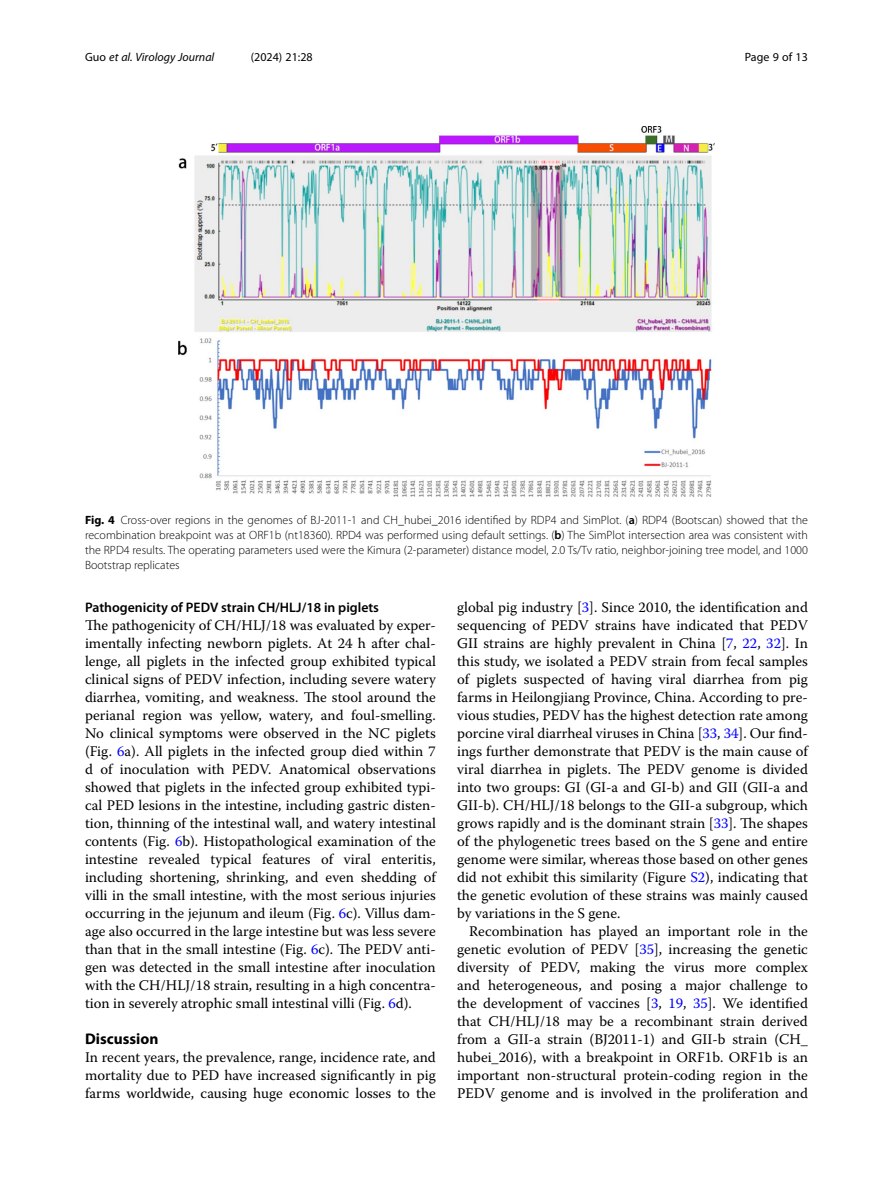
<style>
.page{position:relative;width:893px;height:1191px;background:#fff}
.page>*{position:absolute;margin:0;border:0;box-sizing:border-box;transform-origin:0 0}
.Head_1{font:700 15.45px "Myriad Pro";color:#000}
.Body_Text{font:14.7px/18px "Warnock Pro";color:#000;text-align:justify}
.Body_Text_Indent{font:14.7px/18px "Warnock Pro";color:#000;text-align:justify}
.Head_2{font:600 13.8px "Myriad Pro";color:#000}
.Figure_Caption{font:300 12px/15px "Myriad Pro";color:#000;text-align:justify}
.t1{font:italic 12px "Myriad Pro";color:#000}
.t2{font:12px "Myriad Pro";color:#000}
.s1{font-style:normal}
.s2{font-weight:700}
.s3{font-weight:600}
.s4{color:#00f}
</style>
<div class="page">
<img style="left:178px;top:126px;width:536px;height:371px">
<p class="t1" style="left:85px;top:50px;width:131px"><span class="s1">Guo</span> et al. Virology Journal</p>
<p class="t2" style="left:251px;top:50px;width:63px">(2024) 21:28</p>
<p class="t2" style="left:745px;top:50px;width:65px">Page 9 of 13</p>
<p class="Figure_Caption" style="left:85px;top:513px;width:724px"><span class="s2">Fig. 4</span> Cross-over regions in the genomes of BJ-2011-1 and CH_hubei_2016 identified by RDP4 and SimPlot. (<span class="s3">a</span>) RDP4 (Bootscan) showed that the recombination breakpoint was at ORF1b (nt18360). RPD4 was performed using default settings. (<span class="s3">b</span>) The SimPlot intersection area was consistent with the RPD4 results. The operating parameters used were the Kimura (2-parameter) distance model, 2.0 Ts/Tv ratio, neighbor-joining tree model, and 1000<br>Bootstrap replicates</p>
<p class="Head_2" style="left:85px;top:599px;width:295px">Pathogenicity of PEDV strain CH/HLJ/18 in piglets</p>
<p class="Body_Text" style="left:85px;top:616px;width:352px">The pathogenicity of CH/HLJ/18 was evaluated by exper&shy;imentally infecting newborn piglets. At 24 h after chal&shy;lenge, all piglets in the infected group exhibited typical clinical signs of PEDV infection, including severe watery diarrhea, vomiting, and weakness. The stool around the perianal region was yellow, watery, and foul-smelling.<br>No clinical symptoms were observed in the NC piglets (Fig. <span class="s4">6</span>a). All piglets in the infected group died within 7 d of inoculation with PEDV. Anatomical observations showed that piglets in the infected group exhibited typi&shy;cal PED lesions in the intestine, including gastric disten&shy;tion, thinning of the intestinal wall, and watery intestinal contents (Fig. <span class="s4">6</span>b). Histopathological examination of the intestine revealed typical features of viral enteritis, including shortening, shrinking, and even shedding of villi in the small intestine, with the most serious injuries occurring in the jejunum and ileum (Fig. <span class="s4">6</span>c). Villus dam&shy;age also occurred in the large intestine but was less severe than that in the small intestine (Fig. <span class="s4">6</span>c). The PEDV anti&shy;gen was detected in the small intestine after inoculation with the CH/HLJ/18 strain, resulting in a high concentra&shy;tion in severely atrophic small intestinal villi (Fig. <span class="s4">6</span>d).</p>
<p class="Head_1" style="left:85px;top:1029px;width:75px">Discussion</p>
<p class="Body_Text" style="left:85px;top:1048px;width:352px">In recent years, the prevalence, range, incidence rate, and mortality due to PED have increased significantly in pig farms worldwide, causing huge economic losses to the</p>
<p class="Body_Text" style="left:457px;top:598px;width:352px">global pig industry [<span class="s4">3</span>]. Since 2010, the identification and sequencing of PEDV strains have indicated that PEDV GII strains are highly prevalent in China [<span class="s4">7</span>, <span class="s4">22</span>, <span class="s4">32</span>]. In this study, we isolated a PEDV strain from fecal samples of piglets suspected of having viral diarrhea from pig farms in Heilongjiang Province, China. According to pre&shy;vious studies, PEDV has the highest detection rate among porcine viral diarrheal viruses in China [<span class="s4">33</span>, <span class="s4">34</span>]. Our find&shy;ings further demonstrate that PEDV is the main cause of viral diarrhea in piglets. The PEDV genome is divided into two groups: GI (GI-a and GI-b) and GII (GII-a and GII-b). CH/HLJ/18 belongs to the GII-a subgroup, which grows rapidly and is the dominant strain [<span class="s4">33</span>]. The shapes of the phylogenetic trees based on the S gene and entire genome were similar, whereas those based on other genes did not exhibit this similarity (Figure <span class="s4">S2</span>), indicating that the genetic evolution of these strains was mainly caused by variations in the S gene.</p>
<p class="Body_Text_Indent" style="left:457px;top:922px;width:352px;text-indent:12px">Recombination has played an important role in the genetic evolution of PEDV [<span class="s4">35</span>], increasing the genetic diversity of PEDV, making the virus more complex and heterogeneous, and posing a major challenge to the development of vaccines [<span class="s4">3</span>, <span class="s4">19</span>, <span class="s4">35</span>]. We identified that CH/HLJ/18 may be a recombinant strain derived from a GII-a strain (BJ2011-1) and GII-b strain (CH_ hubei_2016), with a breakpoint in ORF1b. ORF1b is an important non-structural protein-coding region in the PEDV genome and is involved in the proliferation and</p>
</div>
